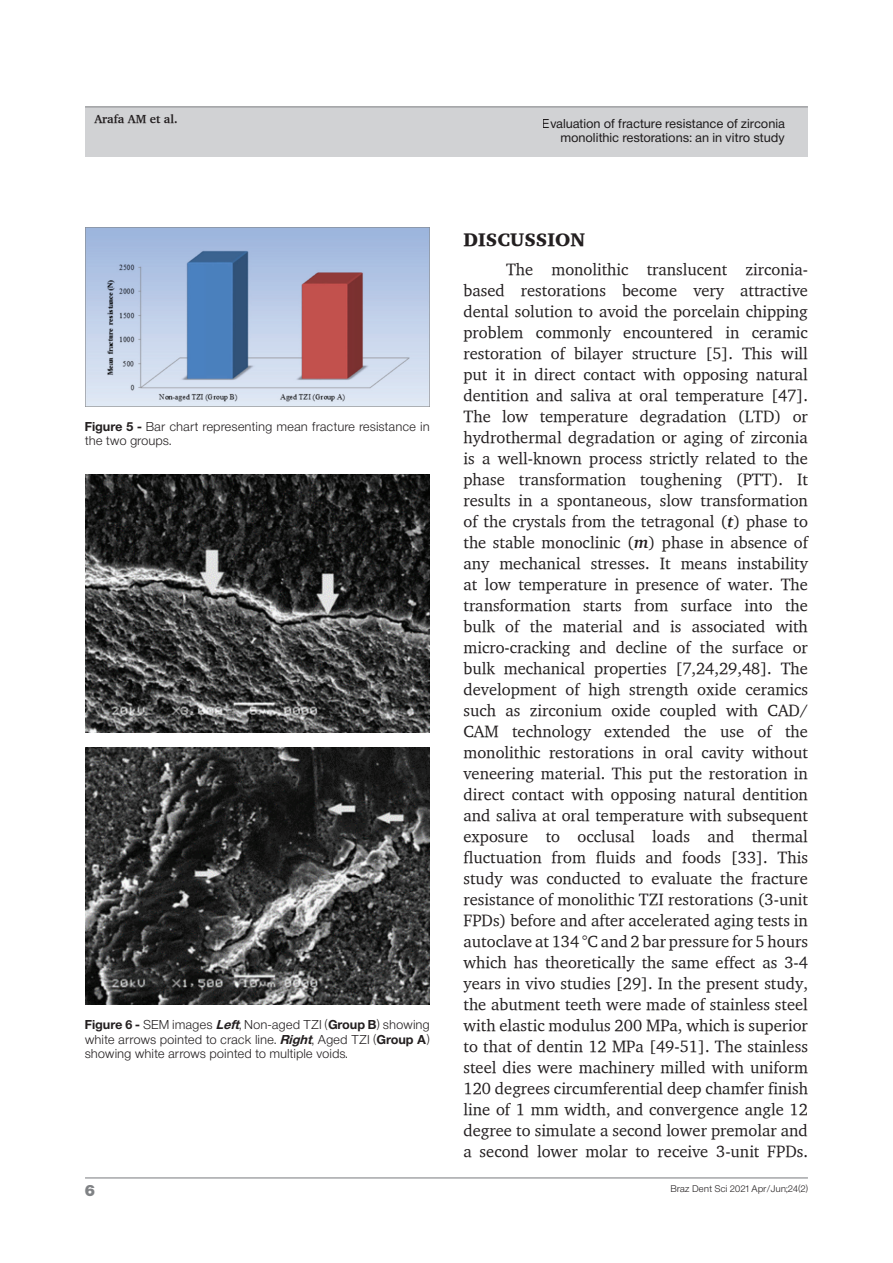
<style>
.page{position:relative;width:893px;height:1263px;background:#fff}
.page>*{position:absolute;margin:0;border:0;box-sizing:border-box;transform-origin:0 0}
.t1{font:900 18.75px "Charter";color:#231f20}
.t2{font:16.5px/21px "Charter";color:#231f20;text-align:justify}
.t3{font:15px "Sh Europa Nr 2 Ultra";color:#808285}
.t4{font:12px/14.4px "Sh Europa Nr 2 Light";letter-spacing:.05em;color:#231f20}
.t5{font:12px/14.4px "Sh Europa Nr 2";letter-spacing:.05em;color:#231f20;text-align:right}
.t6{font:700 12px "Charter";color:#231f20}
.t7{font:9px "Sh Europa Nr 2 Light";letter-spacing:.05em;color:#231f20}
.s1{font-family:"Sh Europa Nr 2";font-weight:700}
.s2{font-family:"Sh Europa Nr 2";font-weight:700;font-style:italic}
.s3{font-weight:700;font-style:italic}
</style>
<div class="page">
<div style="left:85px;top:107px;width:723px;height:50px;background:#d1d2d4"></div>
<hr style="left:85px;top:106px;width:723px;height:1px;background:#808285">
<hr style="left:85px;top:1177px;width:723px;height:1px;background:#808285">
<img style="left:85px;top:227px;width:344px;height:179px">
<img style="left:85px;top:474px;width:344px;height:258px">
<img style="left:85px;top:747px;width:344px;height:258px">
<p class="t6" style="left:94px;top:111px;width:85px">Arafa AM et al.</p>
<p class="t5" style="left:543px;top:116px;width:243px">Evaluation of fracture resistance of zirconia monolithic restorations: an in vitro study</p>
<p class="t4" style="left:85px;top:419px;width:346px"><span class="s1">Figure 5 -</span> Bar chart representing mean fracture resistance in the two groups.</p>
<p class="t4" style="left:85px;top:1018px;width:346px;text-align:justify"><span class="s1">Figure 6 -</span> SEM images <span class="s2">Left</span>, Non-aged TZI (<span class="s1">Group B</span>) showing white arrows pointed to crack line. <span class="s2">Right</span>, Aged TZI (<span class="s1">Group A</span>) showing white arrows pointed to multiple voids.</p>
<p class="t1" style="left:463px;top:227px;width:123px">DISCUSSION</p>
<p class="t2" style="left:463px;top:259px;width:346px;text-indent:43px">The monolithic translucent zirconia&shy;based restorations become very attractive dental solution to avoid the porcelain chipping problem commonly encountered in ceramic restoration of bilayer structure [5]. This will put it in direct contact with opposing natural dentition and saliva at oral temperature [47].<br>The low temperature degradation (LTD) or hydrothermal degradation or aging of zirconia is a well-known process strictly related to the phase transformation toughening (PTT). It results in a spontaneous, slow transformation of the crystals from the tetragonal (<span class="s3">t</span>) phase to the stable monoclinic (<span class="s3">m</span>) phase in absence of any mechanical stresses. It means instability at low temperature in presence of water. The transformation starts from surface into the bulk of the material and is associated with micro-cracking and decline of the surface or bulk mechanical properties [7,24,29,48]. The development of high strength oxide ceramics such as zirconium oxide coupled with CAD/ CAM technology extended the use of the monolithic restorations in oral cavity without veneering material. This put the restoration in direct contact with opposing natural dentition and saliva at oral temperature with subsequent exposure to occlusal loads and thermal fluctuation from fluids and foods [33]. This study was conducted to evaluate the fracture resistance of monolithic TZI restorations (3-unit FPDs) before and after accelerated aging tests in autoclave at 134 °C and 2 bar pressure for 5 hours which has theoretically the same effect as 3-4 years in vivo studies [29]. In the present study, the abutment teeth were made of stainless steel with elastic modulus 200 MPa, which is superior to that of dentin 12 MPa [49-51]. The stainless steel dies were machinery milled with uniform 120 degrees circumferential deep chamfer finish line of 1 mm width, and convergence angle 12 degree to simulate a second lower premolar and a second lower molar to receive 3-unit FPDs.</p>
<p class="t3" style="left:85px;top:1182px;width:11px">6</p>
<p class="t7" style="left:671px;top:1183px;width:139px">Braz Dent Sci 2021 Apr/Jun;24(2)</p>
</div>
